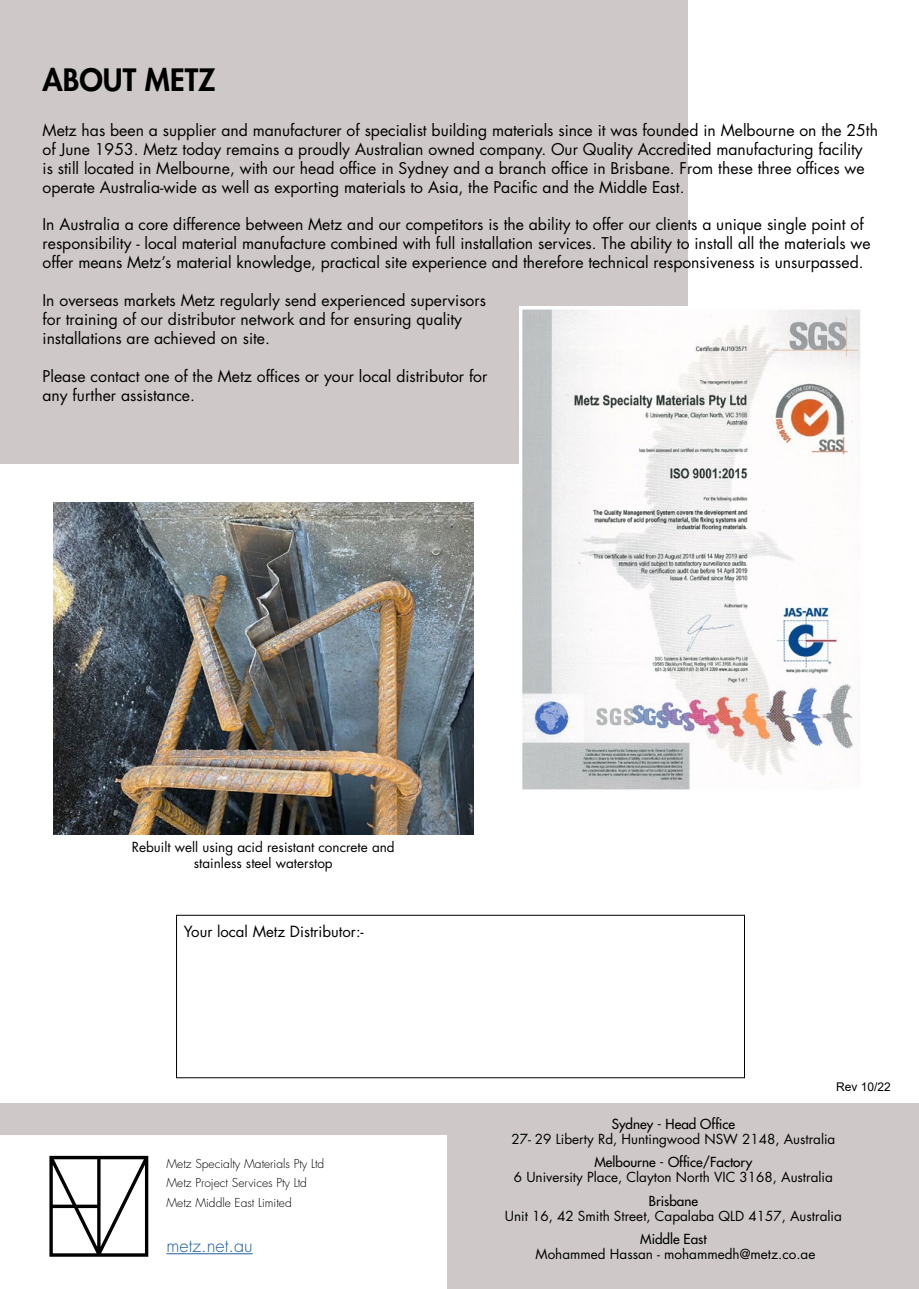
<style>
.page{position:relative;width:919px;height:1289px;background:#fff}
.page>*{position:absolute;margin:0;border:0;box-sizing:border-box;transform-origin:0 0}
.t1{font:800 30px "Futura Std";color:#000}
.t2{font:300 18px "Futura Std";color:#215e9e}
.t3{font:15.75px/18.9px "Futura Std";color:#000}
.t4{font:15px "Futura Std";color:#000}
.t5{font:13.5px/16.2px "Futura Std";color:#000;text-align:center}
.t6{font:500 13.5px "Futura Std";color:#000}
.t7{font:300 12px/19.2px "Futura Std";color:#000}
.t8{font:12px "Arial";color:#000}
</style>
<div class="page">
<div style="left:0;top:0;width:687px;height:463px;background:#cec9c8"></div>
<div style="left:176px;top:914px;width:568px;height:164px;border:1px solid #000"></div>
<img style="left:519px;top:306px;width:341px;height:484px">
<img style="left:53px;top:502px;width:420px;height:332px">
<div style="left:0;top:1103px;width:918px;height:185px;background:#cec9c8"></div>
<div style="left:0;top:1135px;width:446px;height:153px;background:#fff"></div>
<svg style="left:49px;top:1155px;width:99px;height:101px"></svg>
<hr style="left:166px;top:1253px;width:87px;height:1px;background:#215e9e">
<h1 class="t1" style="left:43px;top:61px;width:174px">ABOUT METZ</h1>
<p class="t3" style="left:43px;top:121px;width:837px">Metz has been a supplier and manufacturer of specialist building materials since it was founded in Melbourne on the 25th of June 1953. Metz today remains a proudly Australian owned company. Our Quality Accredited manufacturing facility<br>is still located in Melbourne, with our head office in Sydney and a branch office in Brisbane. From these three offices we operate Australia-wide as well as exporting materials to Asia, the Pacific and the Middle East.</p>
<p class="t3" style="left:43px;top:215px;width:829px">In Australia a core difference between Metz and our competitors is the ability to offer our clients a unique single point of responsibility - local material manufacture combined with full installation services. The ability to install all the materials we offer means Metz’s material knowledge, practical site experience and therefore technical responsiveness is unsurpassed.</p>
<p class="t3" style="left:43px;top:291px;width:445px">In overseas markets Metz regularly send experienced supervisors for training of our distributor network and for ensuring quality installations are achieved on site.</p>
<p class="t3" style="left:43px;top:366px;width:446px">Please contact one of the Metz offices or your local distributor for any further assistance.</p>
<p class="t5" style="left:132px;top:838px;width:264px">Rebuilt well using acid resistant concrete and stainless steel waterstop</p>
<p class="t4" style="left:184px;top:921px;width:181px">Your local Metz Distributor:-</p>
<p class="t7" style="left:166px;top:1154px;width:159px">Metz Specialty Materials Pty Ltd<br>Metz Project Services Pty Ltd<br>Metz Middle East Limited</p>
<p class="t2" style="left:166px;top:1234px;width:88px">metz.net.au</p>
<p class="t8" style="left:836px;top:1078px;width:56px">Rev 10/22</p>
<p class="t6" style="left:611px;top:1115px;width:124px">Sydney - Head Office</p>
<p class="t5" style="left:511px;top:1130px;width:325px">27- 29 Liberty Rd, Huntingwood NSW 2148, Australia</p>
<p class="t6" style="left:594px;top:1153px;width:159px">Melbourne - Office/Factory</p>
<p class="t5" style="left:514px;top:1169px;width:320px">6 University Place, Clayton North VIC 3168, Australia</p>
<p class="t6" style="left:648px;top:1192px;width:51px">Brisbane</p>
<p class="t5" style="left:505px;top:1207px;width:338px">Unit 16, 42 Smith Street, Capalaba QLD 4157, Australia</p>
<p class="t6" style="left:640px;top:1230px;width:68px">Middle East</p>
<p class="t5" style="left:535px;top:1246px;width:281px">Mohammed Hassan - mohammedh@metz.co.ae</p>
</div>
